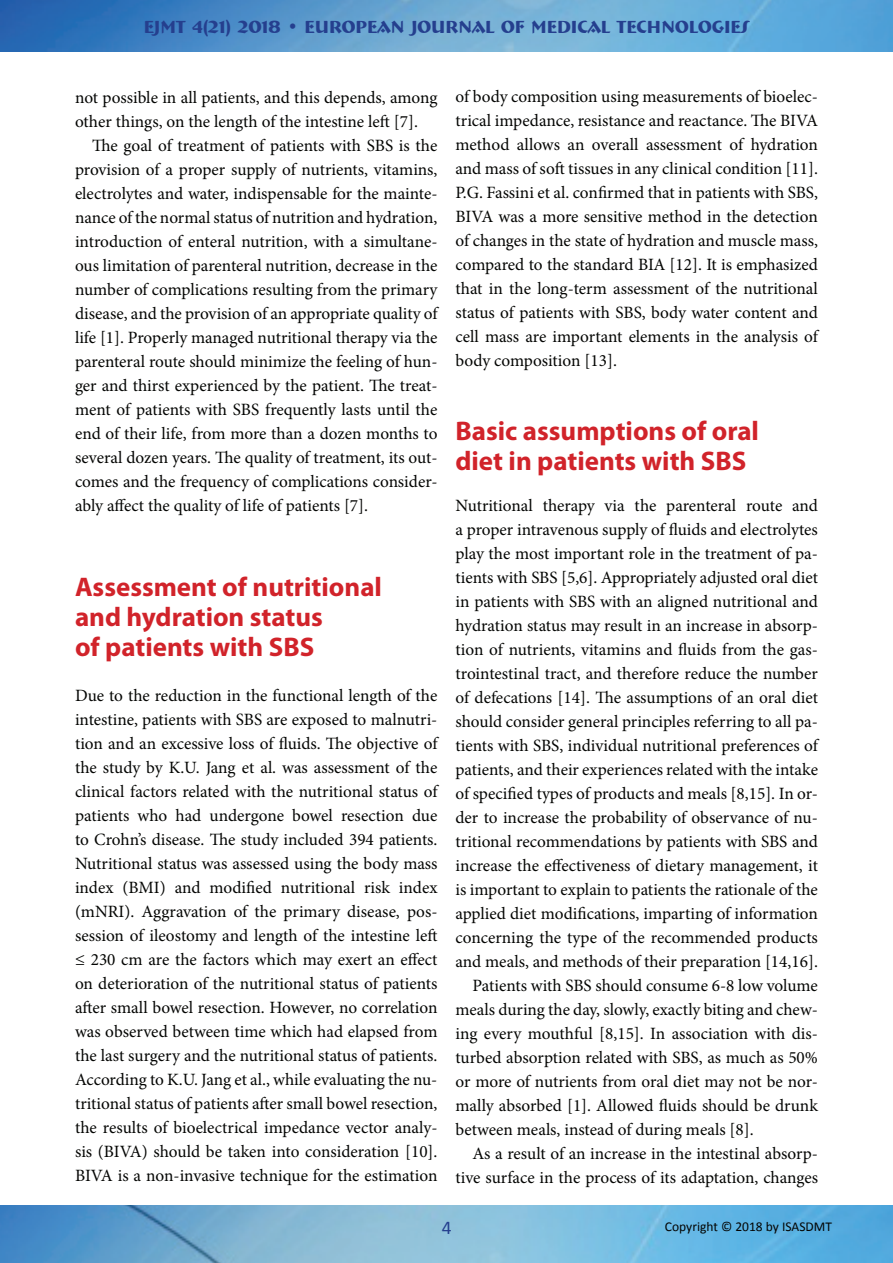
<style>
.page{position:relative;width:893px;height:1263px;background:#fff}
.page>*{position:absolute;margin:0;border:0;box-sizing:border-box;transform-origin:0 0}
.t1{font:700 27px/30px "Myriad Pro";color:#d1232a}
.t2{font:19.5px "Calibri";color:#253f8e}
.t3{font:700 18px "Bremen BT";color:#253f8e}
.t4{font:17.25px/24px "Minion Pro";color:#040503;text-align:justify}
.t5{font:13.5px "Calibri";color:#040503}
</style>
<div class="page">
<img style="left:0;top:0;width:893px;height:52px">
<img style="left:0;top:1205px;width:893px;height:58px">
<p class="t3" style="left:144px;top:15px;width:607px">EJMT 4(21) 2018 • EUROPEAN JOURNAL OF MEDICAL TECHNOLOGIES</p>
<p class="t4" style="left:75px;top:85px;width:364px">not possible in all patients, and this depends, among other things, on the length of the intestine left [7].</p>
<p class="t4" style="left:75px;top:133px;width:364px;text-indent:17px">The goal of treatment of patients with SBS is the provision of a proper supply of nutrients, vitamins, electrolytes and water, indispensable for the mainte&shy;nance of the normal status of nutrition and hydration, introduction of enteral nutrition, with a simultane&shy;ous limitation of parenteral nutrition, decrease in the number of complications resulting from the primary disease, and the provision of an appropriate quality of life [1]. Properly managed nutritional therapy via the parenteral route should minimize the feeling of hun&shy;ger and thirst experienced by the patient. The treat&shy;ment of patients with SBS frequently lasts until the end of their life, from more than a dozen months to several dozen years. The quality of treatment, its out&shy;comes and the frequency of complications consider&shy;ably affect the quality of life of patients [7].</p>
<h1 class="t1" style="left:75px;top:571px;width:309px">Assessment of nutritional and hydration status<br>of patients with SBS</h1>
<p class="t4" style="left:75px;top:684px;width:364px">Due to the reduction in the functional length of the intestine, patients with SBS are exposed to malnutri&shy;tion and an excessive loss of fluids. The objective of the study by K.U. Jang et al. was assessment of the clinical factors related with the nutritional status of patients who had undergone bowel resection due to Crohn’s disease. The study included 394 patients.<br>Nutritional status was assessed using the body mass index (BMI) and modified nutritional risk index (mNRI). Aggravation of the primary disease, pos&shy;session of ileostomy and length of the intestine left ≤ 230 cm are the factors which may exert an effect on deterioration of the nutritional status of patients after small bowel resection. However, no correlation was observed between time which had elapsed from the last surgery and the nutritional status of patients.<br>According to K.U. Jang et al., while evaluating the nu&shy;tritional status of patients after small bowel resection, the results of bioelectrical impedance vector analy&shy;sis (BIVA) should be taken into consideration [10].<br>BIVA is a non-invasive technique for the estimation</p>
<p class="t4" style="left:455px;top:85px;width:364px">of body composition using measurements of bioelec&shy;trical impedance, resistance and reactance. The BIVA method allows an overall assessment of hydration and mass of soft tissues in any clinical condition [11].<br>P.G. Fassini et al. confirmed that in patients with SBS, BIVA was a more sensitive method in the detection of changes in the state of hydration and muscle mass, compared to the standard BIA [12]. It is emphasized that in the long-term assessment of the nutritional status of patients with SBS, body water content and cell mass are important elements in the analysis of body composition [13].</p>
<h1 class="t1" style="left:455px;top:415px;width:305px">Basic assumptions of oral diet in patients with SBS</h1>
<p class="t4" style="left:455px;top:493px;width:364px">Nutritional therapy via the parenteral route and</p>
<p class="t4" style="left:455px;top:517px;width:364px">a proper intravenous supply of fluids and electrolytes</p>
<p class="t4" style="left:455px;top:541px;width:364px">play the most important role in the treatment of pa-</p>
<p class="t4" style="left:455px;top:565px;width:364px">tients with SBS [5,6]. Appropriately adjusted oral diet</p>
<p class="t4" style="left:455px;top:589px;width:364px">in patients with SBS with an aligned nutritional and</p>
<p class="t4" style="left:455px;top:613px;width:364px">hydration status may result in an increase in absorp-</p>
<p class="t4" style="left:455px;top:637px;width:364px">tion of nutrients, vitamins and fluids from the gas-</p>
<p class="t4" style="left:455px;top:661px;width:364px">trointestinal tract, and therefore reduce the number</p>
<p class="t4" style="left:455px;top:685px;width:364px">of defecations [14]. The assumptions of an oral diet</p>
<p class="t4" style="left:455px;top:709px;width:364px">should consider general principles referring to all pa-</p>
<p class="t4" style="left:455px;top:733px;width:364px">tients with SBS, individual nutritional preferences of</p>
<p class="t4" style="left:455px;top:757px;width:364px">patients, and their experiences related with the intake</p>
<p class="t4" style="left:455px;top:781px;width:364px">of specified types of products and meals [8,15]. In or-</p>
<p class="t4" style="left:455px;top:805px;width:364px">der to increase the probability of observance of nu-</p>
<p class="t4" style="left:455px;top:829px;width:364px">tritional recommendations by patients with SBS and</p>
<p class="t4" style="left:455px;top:853px;width:364px">increase the effectiveness of dietary management, it</p>
<p class="t4" style="left:455px;top:877px;width:364px">is important to explain to patients the rationale of the</p>
<p class="t4" style="left:455px;top:901px;width:364px">applied diet modifications, imparting of information</p>
<p class="t4" style="left:455px;top:925px;width:364px">concerning the type of the recommended products</p>
<p class="t4" style="left:455px;top:949px;width:364px">and meals, and methods of their preparation [14,16].</p>
<p class="t4" style="left:472px;top:973px;width:347px">Patients with SBS should consume 6-8 low volume</p>
<p class="t4" style="left:455px;top:997px;width:364px">meals during the day, slowly, exactly biting and chew-</p>
<p class="t4" style="left:455px;top:1021px;width:364px">ing every mouthful [8,15]. In association with dis-</p>
<p class="t4" style="left:455px;top:1045px;width:364px">turbed absorption related with SBS, as much as 50%</p>
<p class="t4" style="left:455px;top:1069px;width:364px">or more of nutrients from oral diet may not be nor-</p>
<p class="t4" style="left:455px;top:1093px;width:364px">mally absorbed [1]. Allowed fluids should be drunk</p>
<p class="t4" style="left:455px;top:1117px;width:300px">between meals, instead of during meals [8].</p>
<p class="t4" style="left:472px;top:1141px;width:347px">As a result of an increase in the intestinal absorp-</p>
<p class="t4" style="left:455px;top:1165px;width:364px">tive surface in the process of its adaptation, changes</p>
<p class="t2" style="left:442px;top:1215px;width:11px">4</p>
<p class="t5" style="left:665px;top:1218px;width:169px">Copyright © 2018 by ISASDMT</p>
</div>
